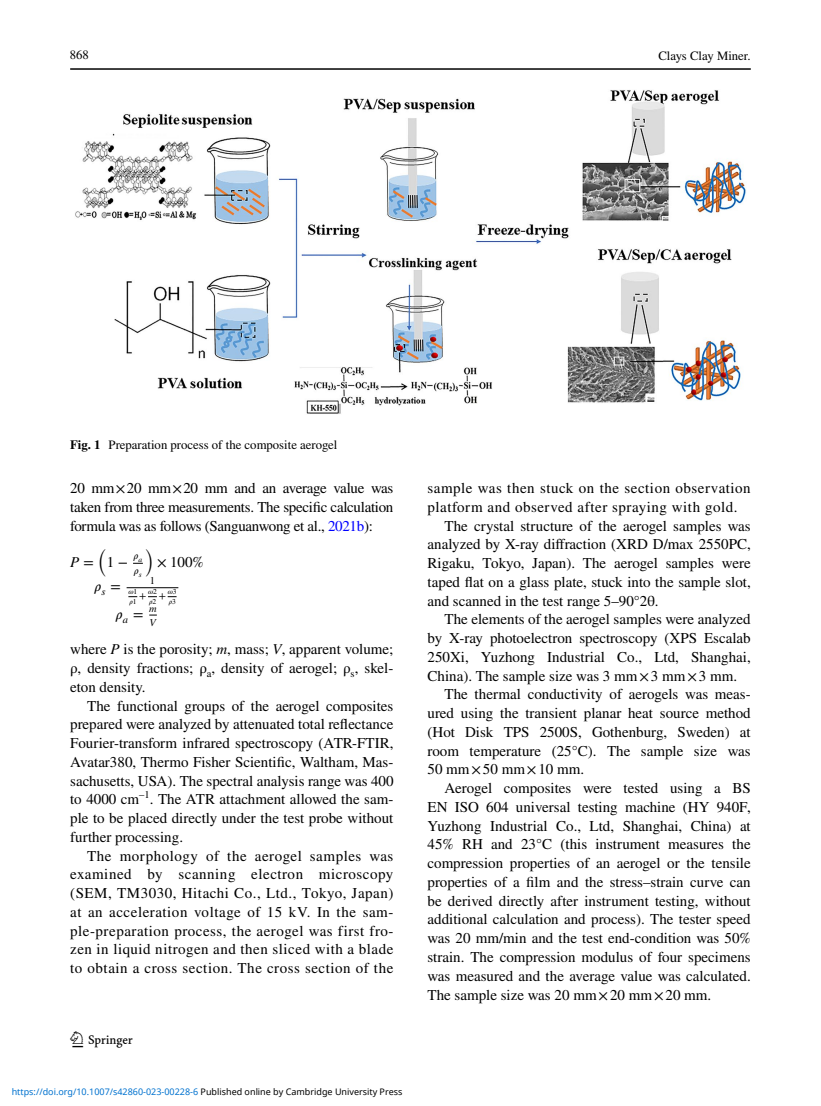
<style>
.page{position:relative;width:821px;height:1106px;background:#fff}
.page>*{position:absolute;margin:0;border:0;box-sizing:border-box;transform-origin:0 0}
.t1{font:22.5px "Springnew Regular 2";color:#000}
.t2{font:15px/18.8px "STIX Regular 2";color:#000;text-align:justify}
.t3{font:15px "STIX Regular 2";letter-spacing:.035em;color:#000}
.t4{font:15px "STIX General";color:#000}
.t5{font:italic 15px "STIX Math";color:#000}
.t6{font:italic 15px "STIX General";color:#000}
.t7{font:15px "STIX Math Extensions";color:#000}
.t8{font:12.75px "STIX Regular 2";color:#000}
.t9{font:italic 10.5px/15.1px "STIX Math";color:#000}
.t10{font:10.5px "STIX Math";color:#000}
.t11{font:italic 10.5px/14.4px "STIX General";color:#000}
.t12{font:10.5px "STIX General";color:#000}
.t13{font:9px "Noto Sans";color:#0172cf}
.t14{font:italic 7.5px/10.1px "STIX Math";color:#000}
.s1{font-family:"STIX";font-weight:700}
.s2{color:#00f}
.s3{font-family:"STIX Math";font-style:normal}
.s4{font-family:"STIX Math"}
.s5{font-style:normal}
.s6{font-family:"STIX General";font-style:normal}
.s7{font-family:"STIX";font-style:italic}
.s8{color:#000}
</style>
<div class="page">
<hr style="left:70px;top:68px;width:680px;height:2px;background:#000">
<hr style="left:127px;top:587px;width:51px;height:1px;background:#000">
<img style="left:75px;top:90px;width:671px;height:324px">
<p class="t8" style="left:70px;top:46px;width:20px">868</p>
<p class="t8" style="left:658px;top:47px;width:94px">Clays Clay Miner.</p>
<p class="t8" style="left:70px;top:436px;width:269px"><span class="s1">Fig. 1</span> Preparation process of the composite aerogel</p>
<p class="t2" style="left:70px;top:479px;width:325px">20 mm×20 mm×20 mm and an average value was taken from three measurements. The specific calculation formula was as follows (Sanguanwong et al., <span class="s2">2021b</span>):</p>
<p class="t6" style="left:70px;top:553px;width:25px">P <span class="s3">=</span></p>
<p class="t7" style="left:98px;top:536px;width:10px">(</p>
<p class="t4" style="left:107px;top:553px;width:23px">1<span class="s4">−</span></p>
<p class="t9" style="left:133px;top:548px;width:11px">𝜌<sub>a </sub>𝜌<sub>s</sub></p>
<p class="t7" style="left:145px;top:536px;width:11px">)</p>
<p class="t4" style="left:157px;top:553px;width:48px"><span class="s4">×</span> 100<span class="s4">%</span></p>
<p class="t5" style="left:94px;top:577px;width:28px">𝜌<sub>s</sub> <span class="s5">=</span></p>
<p class="t12" style="left:150px;top:574px;width:7px">1</p>
<p class="t14" style="left:128px;top:586px;width:10px">𝜔<span class="s6">1 </span>𝜌<span class="s6">1</span></p>
<p class="t10" style="left:139px;top:589px;width:9px">+</p>
<p class="t14" style="left:148px;top:586px;width:10px">𝜔<span class="s6">2 </span>𝜌<span class="s6">2</span></p>
<p class="t10" style="left:159px;top:589px;width:9px">+</p>
<p class="t14" style="left:168px;top:586px;width:10px">𝜔<span class="s6">3 </span>𝜌<span class="s6">3</span></p>
<p class="t5" style="left:115px;top:605px;width:29px">𝜌<sub>a</sub> <span class="s5">=</span></p>
<p class="t11" style="left:149px;top:601px;width:9px">m<br>V</p>
<p class="t2" style="left:70px;top:641px;width:325px">where <span class="s7">P</span> is the porosity; <span class="s7">m</span>, mass; <span class="s7">V</span>, apparent volume; ρ, density fractions; ρ<sub>a</sub>, density of aerogel; ρ<sub>s</sub>, skel&shy;eton density.</p>
<p class="t2" style="left:70px;top:697px;width:325px;text-indent:17px">The functional groups of the aerogel composites prepared were analyzed by attenuated total reflectance Fourier-transform infrared spectroscopy (ATR-FTIR, Avatar380, Thermo Fisher Scientific, Waltham, Mas&shy;sachusetts, USA). The spectral analysis range was 400 to 4000 cm<sup>–1</sup>. The ATR attachment allowed the sam&shy;ple to be placed directly under the test probe without further processing.</p>
<p class="t2" style="left:70px;top:847px;width:325px;text-indent:17px">The morphology of the aerogel samples was examined by scanning electron microscopy (SEM, TM3030, Hitachi Co., Ltd., Tokyo, Japan) at an acceleration voltage of 15 kV. In the sam&shy;ple-preparation process, the aerogel was first fro&shy;zen in liquid nitrogen and then sliced with a blade to obtain a cross section. The cross section of the</p>
<h1 class="t1" style="left:72px;top:1031px;width:62px">1 3</h1>
<p class="t13" style="left:12px;top:1085px;width:392px">https://doi.org/10.1007/s42860-023-00228-6 <span class="s8">Published online by Cambridge University Press</span></p>
<p class="t3" style="left:427px;top:477px;width:325px">sample was then stuck on the section observation</p>
<p class="t3" style="left:427px;top:496px;width:311px">platform and observed after spraying with gold.</p>
<p class="t2" style="left:444px;top:517px;width:308px">The crystal structure of the aerogel samples was</p>
<p class="t2" style="left:427px;top:536px;width:325px">analyzed by X-ray diffraction (XRD D/max 2550PC,</p>
<p class="t2" style="left:427px;top:554px;width:325px">Rigaku, Tokyo, Japan). The aerogel samples were</p>
<p class="t2" style="left:427px;top:573px;width:325px">taped flat on a glass plate, stuck into the sample slot,</p>
<p class="t2" style="left:427px;top:592px;width:233px">and scanned in the test range 5–90°2θ.</p>
<p class="t2" style="left:444px;top:611px;width:308px">The elements of the aerogel samples were analyzed</p>
<p class="t2" style="left:427px;top:629px;width:325px">by X-ray photoelectron spectroscopy (XPS Escalab</p>
<p class="t2" style="left:427px;top:648px;width:325px">250Xi, Yuzhong Industrial Co., Ltd, Shanghai,</p>
<p class="t2" style="left:427px;top:667px;width:311px">China). The sample size was 3 mm×3 mm×3 mm.</p>
<p class="t2" style="left:444px;top:686px;width:308px">The thermal conductivity of aerogels was meas-</p>
<p class="t2" style="left:427px;top:704px;width:325px">ured using the transient planar heat source method</p>
<p class="t2" style="left:427px;top:723px;width:325px">(Hot Disk TPS 2500S, Gothenburg, Sweden) at</p>
<p class="t2" style="left:427px;top:742px;width:325px">room temperature (25°C). The sample size was</p>
<p class="t2" style="left:427px;top:761px;width:158px">50 mm×50 mm×10 mm.</p>
<p class="t2" style="left:444px;top:779px;width:308px">Aerogel composites were tested using a BS</p>
<p class="t2" style="left:427px;top:798px;width:325px">EN ISO 604 universal testing machine (HY 940F,</p>
<p class="t2" style="left:427px;top:817px;width:325px">Yuzhong Industrial Co., Ltd, Shanghai, China) at</p>
<p class="t2" style="left:427px;top:836px;width:325px">45% RH and 23°C (this instrument measures the</p>
<p class="t2" style="left:427px;top:854px;width:325px">compression properties of an aerogel or the tensile</p>
<p class="t2" style="left:427px;top:873px;width:325px">properties of a film and the stress–strain curve can</p>
<p class="t2" style="left:427px;top:892px;width:325px">be derived directly after instrument testing, without</p>
<p class="t2" style="left:427px;top:911px;width:325px">additional calculation and process). The tester speed</p>
<p class="t2" style="left:427px;top:929px;width:325px">was 20 mm/min and the test end-condition was 50%</p>
<p class="t2" style="left:427px;top:948px;width:325px">strain. The compression modulus of four specimens</p>
<p class="t2" style="left:427px;top:967px;width:325px">was measured and the average value was calculated.</p>
<p class="t2" style="left:427px;top:986px;width:285px">The sample size was 20 mm×20 mm×20 mm.</p>
</div>
